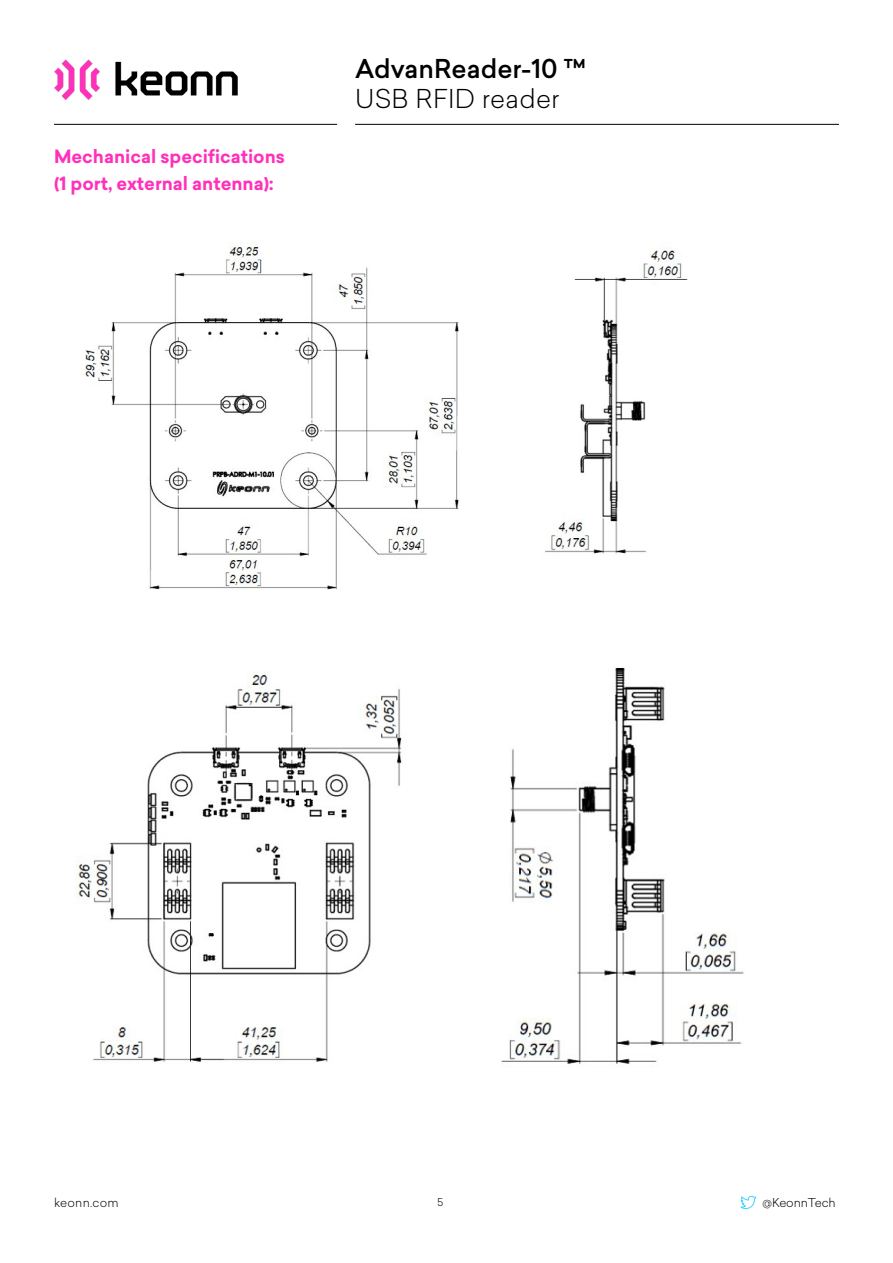
<style>
.page{position:relative;width:893px;height:1263px;background:#fff}
.page>*{position:absolute;margin:0;border:0;box-sizing:border-box;transform-origin:0 0}
.t1{font:500 25.5px "Sailec";color:#000}
.t2{font:300 25.5px "Sailec";letter-spacing:.01em;color:#000}
.t3{font:700 18px/27px "Sailec";color:#ff30b9}
.t4{font:300 12px "Sailec";letter-spacing:-.01em;color:#000}
.t5{font:300 12px "Sailec";letter-spacing:.02em;color:#000}
.t6{font:300 10.5px "Sailec";color:#000}
</style>
<div class="page">
<hr style="left:355px;top:124px;width:484px;height:1px;background:#000">
<hr style="left:54px;top:124px;width:283px;height:1px;background:#000">
<img style="left:54px;top:59px;width:184px;height:40px">
<svg style="left:740px;top:1195px;width:17px;height:14px"></svg>
<img style="left:85px;top:243px;width:374px;height:347px">
<img style="left:545px;top:246px;width:143px;height:308px">
<img style="left:77px;top:672px;width:325px;height:391px">
<img style="left:501px;top:667px;width:243px;height:397px">
<p class="t3" style="left:54px;top:143px;width:232px">Mechanical specifications (1 port, external antenna):</p>
<h1 class="t1" style="left:355px;top:51px;width:233px">AdvanReader-10 ™</h1>
<h1 class="t2" style="left:355px;top:81px;width:206px">USB RFID reader</h1>
<p class="t5" style="left:54px;top:1194px;width:66px">keonn.com</p>
<p class="t6" style="left:438px;top:1195px;width:7px">5</p>
<p class="t4" style="left:762px;top:1194px;width:75px">@KeonnTech</p>
</div>
